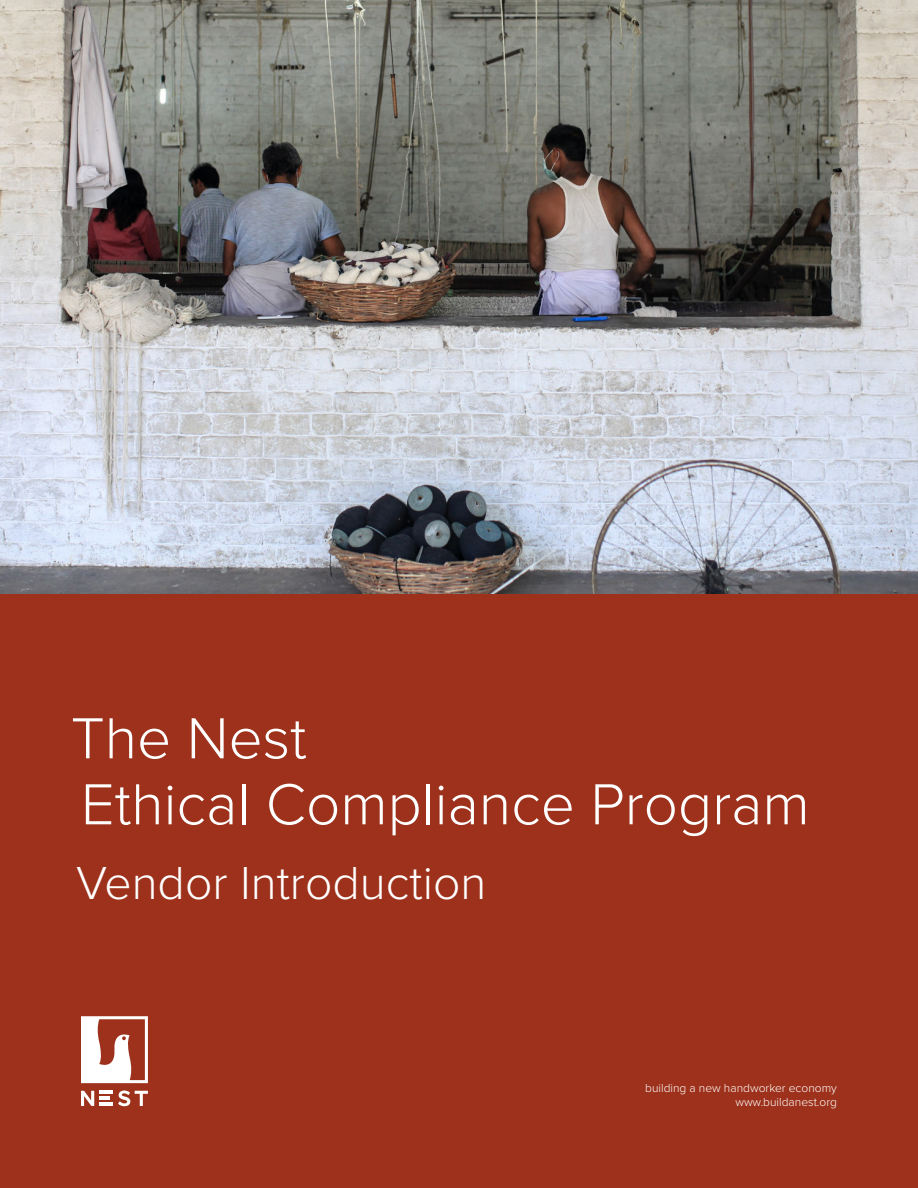
<style>
.page{position:relative;width:918px;height:1188px;background:#fff}
.page>*{position:absolute;margin:0;border:0;box-sizing:border-box;transform-origin:0 0}
.t1{font:300 60px/66px "Proxima Nova";color:#fff}
.t2{font:300 48px "Proxima Nova";color:#fff}
.t3{font:300 12px/14.4px "Proxima Nova";color:#fff;text-align:right}
</style>
<div class="page">
<img style="left:0;top:0;width:918px;height:594px">
<div style="left:0;top:594px;width:918px;height:594px;background:#9d311b"></div>
<svg style="left:81px;top:1091px;width:13px;height:15px"></svg>
<svg style="left:100px;top:1091px;width:48px;height:15px"></svg>
<svg style="left:81px;top:1016px;width:67px;height:67px"></svg>
<h1 class="t1" style="left:71px;top:702px;width:740px">The Nest<br>Ethical Compliance Program</h1>
<h2 class="t2" style="left:76px;top:848px;width:412px">Vendor Introduction</h2>
<p class="t3" style="left:645px;top:1080px;width:193px">building a new handworker economy www.buildanest.org</p>
</div>
